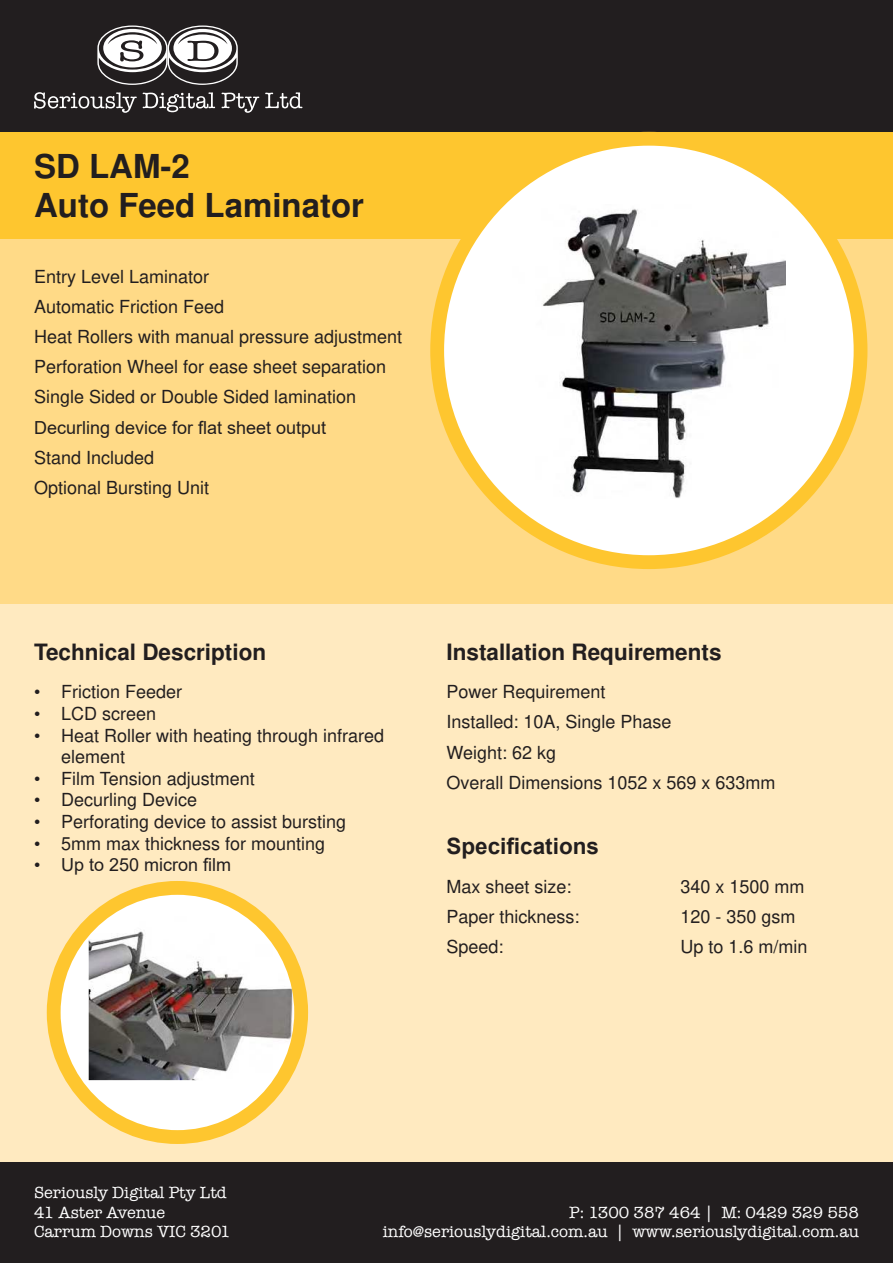
<style>
.page{position:relative;width:893px;height:1263px;background:#fff}
.page>*{position:absolute;margin:0;border:0;box-sizing:border-box;transform-origin:0 0}
.t1{font:700 33px/39.6px "Arial";color:#221e1f}
.t2{font:700 22.5px "Arial";color:#221e1f}
.t3{font:18px/30.2px "Arial";color:#221e1f}
.t4{font:16.5px/19.8px "American Typewriter";color:#fff}
</style>
<div class="page">
<div style="left:0;top:132px;width:893px;height:108px;background:#fec62f"></div>
<div style="left:0;top:240px;width:893px;height:364px;background:#ffda87"></div>
<div style="left:0;top:604px;width:893px;height:593px;background:#ffeac0"></div>
<div style="left:0;top:0;width:893px;height:132px;background:#221e1f"></div>
<div style="left:0;top:1162px;width:893px;height:101px;background:#221e1f"></div>
<svg style="left:34px;top:92px;width:268px;height:21px"></svg>
<svg style="left:97px;top:26px;width:141px;height:59px"></svg>
<div style="left:437px;top:139px;width:423px;height:423px;background:#fff;border-radius:50%"></div>
<div style="left:430px;top:132px;width:437px;height:437px;border:14px solid #fec62f;border-radius:50%"></div>
<img style="left:542px;top:209px;width:243px;height:289px">
<svg style="left:54px;top:888px;width:247px;height:249px;fill:#fff"></svg>
<img style="left:89px;top:916px;width:212px;height:164px">
<div style="left:47px;top:881px;width:261px;height:263px;border:14px solid #fec62f;border-radius:50%"></div>
<h1 class="t1" style="left:34px;top:149px;width:332px">SD LAM-2<br>Auto Feed Laminator</h1>
<p class="t3" style="left:34px;top:263px;width:370px">Entry Level Laminator<br>Automatic Friction Feed<br>Heat Rollers with manual pressure adjustment<br>Perforation Wheel for ease sheet separation<br>Single Sided or Double Sided lamination<br>Decurling device for flat sheet output<br>Stand Included<br>Optional Bursting Unit</p>
<p class="t2" style="left:34px;top:643px;width:234px">Technical Description</p>
<p class="t3" style="left:34px;top:679px;width:150px">• Friction Feeder</p>
<p class="t3" style="left:34px;top:700px;width:124px">• LCD screen</p>
<p class="t3" style="left:61px;top:726px;width:325px;line-height:21.6px;text-indent:-27px">• Heat Roller with heating through infrared element</p>
<p class="t3" style="left:34px;top:765px;width:222px">• Film Tension adjustment</p>
<p class="t3" style="left:34px;top:787px;width:165px">• Decurling Device</p>
<p class="t3" style="left:34px;top:808px;width:314px">• Perforating device to assist bursting</p>
<p class="t3" style="left:34px;top:830px;width:293px">• 5mm max thickness for mounting</p>
<p class="t3" style="left:34px;top:851px;width:199px">• Up to 250 micron film</p>
<p class="t2" style="left:446px;top:643px;width:277px">Installation Requirements</p>
<p class="t3" style="left:446px;top:679px;width:331px">Power Requirement<br>Installed: 10A, Single Phase<br>Weight: 62 kg<br>Overall Dimensions 1052 x 569 x 633mm</p>
<p class="t2" style="left:446px;top:830px;width:154px">Specifications</p>
<p class="t3" style="left:446px;top:873px;width:127px">Max sheet size:</p>
<p class="t3" style="left:680px;top:873px;width:126px">340 x 1500 mm</p>
<p class="t3" style="left:446px;top:903px;width:135px">Paper thickness:</p>
<p class="t3" style="left:680px;top:903px;width:117px">120 - 350 gsm</p>
<p class="t3" style="left:446px;top:933px;width:59px">Speed:</p>
<p class="t3" style="left:680px;top:933px;width:129px">Up to 1.6 m/min</p>
<p class="t4" style="left:34px;top:1184px;width:198px">Seriously Digital Pty Ltd<br>41 Aster Avenue<br>Carrum Downs VIC 3201</p>
<p class="t4" style="left:383px;top:1203px;width:478px;text-align:right">P: 1300 387 464 | M: 0429 329 558 info@seriouslydigital.com.au | www.seriouslydigital.com.au</p>
</div>
